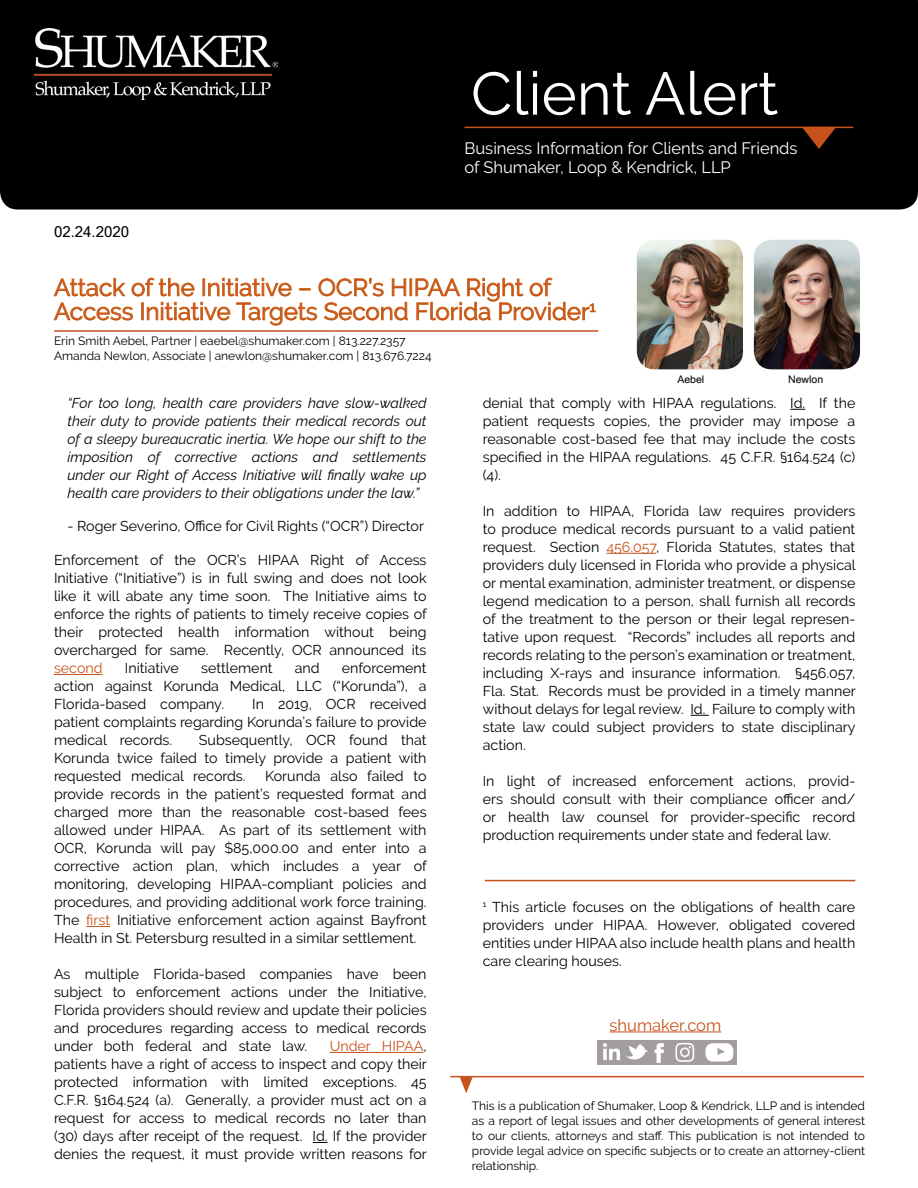
<style>
.page{position:relative;width:918px;height:1188px;background:#fff}
.page>*{position:absolute;margin:0;border:0;box-sizing:border-box;transform-origin:0 0}
.t1{font:60px "Raleway";color:#fff}
.t2{font:24px "Raleway";color:#c7521b}
.t3{font:16.5px/19.5px "Raleway";color:#fff}
.t4{font:16.5px "Raleway";color:#c7521b}
.t5{font:15px "Microsoft Sans Serif";color:#000}
.t6{font:14.25px/18px "Raleway";color:#000;text-align:justify}
.t7{font:italic 14.25px/18px "Raleway";color:#000;text-align:justify}
.t8{font:12px/15px "Raleway";color:#000;text-align:justify}
.t9{font:10.5px "Microsoft Sans Serif";color:#000}
.s1{color:#c7521b}
</style>
<div class="page">
<div style="left:0;top:0;width:918px;height:210px;background:#000"></div>
<img style="left:35px;top:29px;width:242px;height:70px">
<svg style="left:53px;top:277px;width:543px;height:49px"></svg>
<hr style="left:54px;top:674px;width:49px;height:1px;background:#c7521b">
<svg style="left:86px;top:926px;width:24px;height:1px"></svg>
<hr style="left:330px;top:1052px;width:93px;height:1px;background:#c7521b">
<svg style="left:313px;top:1142px;width:15px;height:1px"></svg>
<img style="left:754px;top:240px;width:106px;height:129px">
<img style="left:637px;top:240px;width:106px;height:129px">
<hr style="left:465px;top:127px;width:388px;height:1px;background:#c7521b">
<svg style="left:802px;top:128px;width:34px;height:21px"></svg>
<hr style="left:54px;top:330px;width:544px;height:2px;background:#c7521b">
<hr style="left:450px;top:1076px;width:414px;height:1px;background:#c7521b">
<svg style="left:460px;top:1077px;width:13px;height:16px"></svg>
<hr style="left:610px;top:1032px;width:111px;height:1px;background:#c7521b">
<div style="left:597px;top:1040px;width:139px;height:24px;background:#a39d9d"></div>
<img style="left:603px;top:1043px;width:45px;height:18px">
<img style="left:654px;top:1043px;width:10px;height:20px">
<div style="left:706px;top:1043px;width:27px;height:19px;background:#fff;border-radius:8px"></div>
<svg style="left:718px;top:1048px;width:7px;height:7px"></svg>
<img style="left:675px;top:1042px;width:20px;height:20px">
<svg style="left:790px;top:409px;width:15px;height:1px"></svg>
<hr style="left:606px;top:553px;width:50px;height:1px;background:#c7521b">
<svg style="left:691px;top:715px;width:18px;height:1px"></svg>
<hr style="left:485px;top:880px;width:370px;height:1px;background:#c7521b">
<p class="t5" style="left:54px;top:222px;width:77px">02.24.2020</p>
<p class="t1" style="left:471px;top:59px;width:309px">Client Alert</p>
<p class="t3" style="left:465px;top:138px;width:335px">Business Information for Clients and Friends of Shumaker, Loop &amp; Kendrick, LLP</p>
<p class="t2" style="left:54px;top:273px;width:499px">Attack of the Initiative – OCR’s HIPAA Right of</p>
<p class="t2" style="left:54px;top:297px;width:543px">Access Initiative Targets Second Florida Provider<sup>1</sup></p>
<p class="t8" style="left:54px;top:334px;width:353px">Erin Smith Aebel, Partner | eaebel@shumaker.com | 813.227.2357</p>
<p class="t8" style="left:54px;top:348px;width:379px">Amanda Newlon, Associate | anewlon@shumaker.com | 813.676.7224</p>
<p class="t9" style="left:677px;top:372px;width:28px">Aebel</p>
<p class="t9" style="left:788px;top:372px;width:37px">Newlon</p>
<p class="t7" style="left:68px;top:394px;width:361px">“For too long, health care providers have slow-walked their duty to provide patients their medical records out of a sleepy bureaucratic inertia. We hope our shift to the imposition of corrective actions and settlements under our Right of Access Initiative will finally wake up health care providers to their obligations under the law.”</p>
<p class="t6" style="left:68px;top:517px;width:358px">- Roger Severino, Office for Civil Rights (“OCR”) Director</p>
<p class="t6" style="left:54px;top:551px;width:374px">Enforcement of the OCR’s HIPAA Right of Access Initiative (“Initiative”) is in full swing and does not look like it will abate any time soon. The Initiative aims to enforce the rights of patients to timely receive copies of their protected health information without being overcharged for same. Recently, OCR announced its <span class="s1">second</span></p>
<p class="t6" style="left:54px;top:659px;width:374px;text-indent:288px">enforcement action against Korunda Medical, LLC (“Korunda”), a Florida-based company.</p>
<p class="t6" style="left:125px;top:659px;width:56px">Initiative</p>
<p class="t6" style="left:201px;top:659px;width:73px">settlement</p>
<p class="t6" style="left:295px;top:659px;width:26px">and</p>
<p class="t6" style="left:54px;top:695px;width:374px;text-indent:198px">In 2019, OCR received patient complaints regarding Korunda’s failure to provide medical records.</p>
<p class="t6" style="left:54px;top:731px;width:374px;text-indent:145px">Subsequently, OCR found that Korunda twice failed to timely provide a patient with requested medical records.</p>
<p class="t6" style="left:54px;top:767px;width:374px;text-indent:211px">Korunda also failed to provide records in the patient’s requested format and charged more than the reasonable cost-based fees allowed under HIPAA. As part of its settlement with OCR, Korunda will pay $85,000.00 and enter into a corrective action plan, which includes a year of monitoring, developing HIPAA-compliant policies and procedures, and providing additional work force training.<br>The <span class="s1">first</span> Initiative enforcement action against Bayfront Health in St. Petersburg resulted in a similar settlement.</p>
<p class="t6" style="left:54px;top:965px;width:374px">As multiple Florida-based companies have been subject to enforcement actions under the Initiative, Florida providers should review and update their policies and procedures regarding access to medical records under both federal and state law.</p>
<p class="t6" style="left:54px;top:1037px;width:374px;text-indent:276px"><span class="s1">Under HIPAA</span>, patients have a right of access to inspect and copy their protected information with limited exceptions. 45<br>C.F.R. §164.524 (a). Generally, a provider must act on a request for access to medical records no later than (30) days after receipt of the request. Id. If the provider denies the request, it must provide written reasons for</p>
<p class="t6" style="left:483px;top:394px;width:374px">denial that comply with HIPAA regulations. Id. If the patient requests copies, the provider may impose a reasonable cost-based fee that may include the costs specified in the HIPAA regulations. 45 C.F.R. §164.524 (c) (4).</p>
<p class="t6" style="left:483px;top:502px;width:375px">In addition to HIPAA, Florida law requires providers to produce medical records pursuant to a valid patient request. Section <span class="s1">456.057</span>, Florida Statutes, states that providers duly licensed in Florida who provide a physical or mental examination, administer treatment, or dispense legend medication to a person, shall furnish all records of the treatment to the person or their legal represen&shy;tative upon request. “Records” includes all reports and records relating to the person’s examination or treatment, including X-rays and insurance information. §456.057, Fla. Stat. Records must be provided in a timely manner without delays for legal review. Id. Failure to comply with state law could subject providers to state disciplinary action.</p>
<p class="t6" style="left:483px;top:772px;width:374px">In light of increased enforcement actions, provid&shy;ers should consult with their compliance officer and/ or health law counsel for provider-specific record production requirements under state and federal law.</p>
<p class="t6" style="left:483px;top:898px;width:374px"><sup>1</sup> This article focuses on the obligations of health care providers under HIPAA. However, obligated covered entities under HIPAA also include health plans and health care clearing houses.</p>
<p class="t4" style="left:610px;top:1015px;width:113px">shumaker.com</p>
<p class="t8" style="left:472px;top:1098px;width:395px">This is a publication of Shumaker, Loop &amp; Kendrick, LLP and is intended as a report of legal issues and other developments of general interest to our clients, attorneys and staff. This publication is not intended to provide legal advice on specific subjects or to create an attorney-client relationship.</p>
</div>
